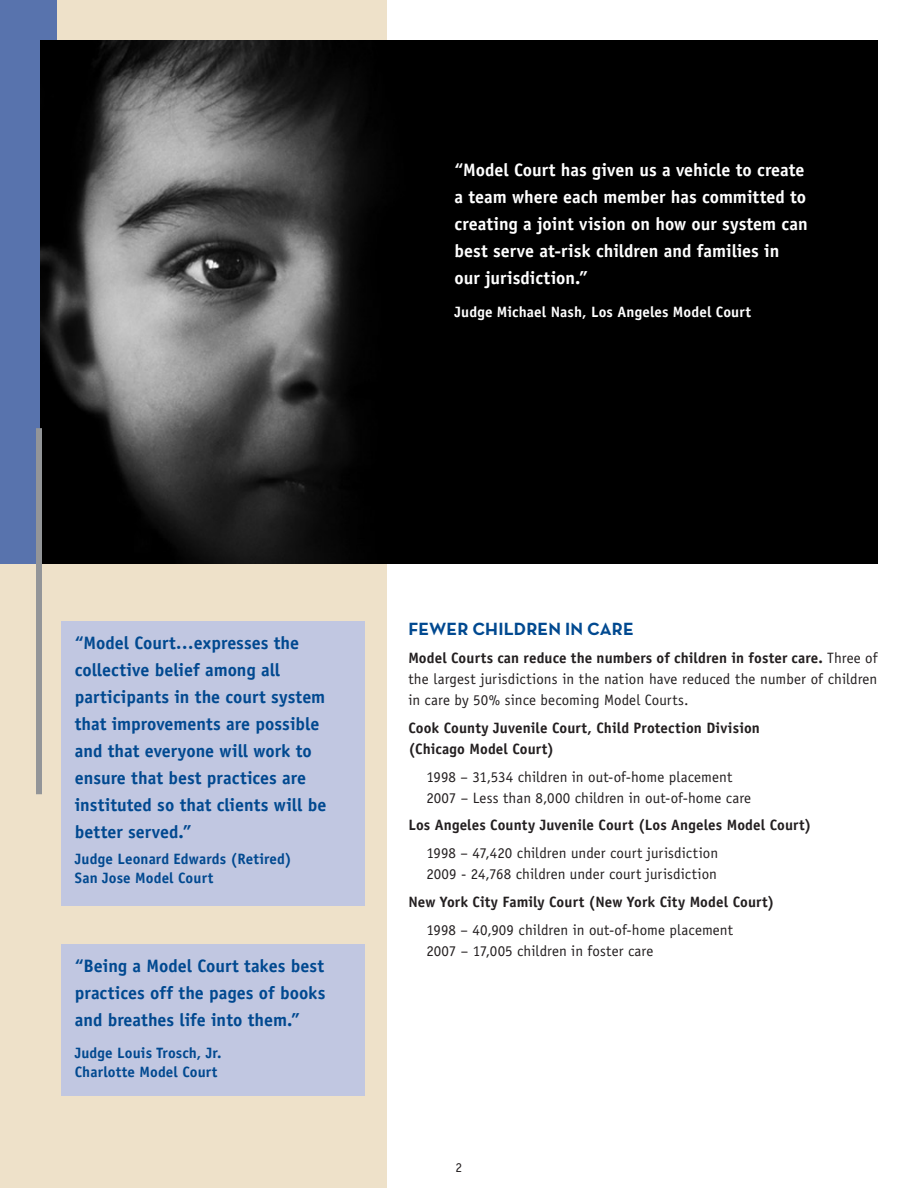
<style>
.page{position:relative;width:918px;height:1188px;background:#fff}
.page>*{position:absolute;margin:0;border:0;box-sizing:border-box;transform-origin:0 0}
.t1{font:700 18px/27px "Officina Sans";color:#014990;text-align:justify}
.t2{font:700 18px/27px "Officina Sans";color:#fff}
.t3{font:700 18px "Neutra Text";letter-spacing:.01em;color:#014990}
.t4{font:15px/21px "Officina Sans";letter-spacing:.005em;color:#231f20}
.t5{font:700 15px/21px "Officina Sans";letter-spacing:.005em;color:#231f20}
.t6{font:700 15px/19.5px "Officina Sans";letter-spacing:.005em;color:#014990}
.t7{font:700 15px "Officina Sans";letter-spacing:.01em;color:#fff}
.t8{font:13.5px "Officina Sans";color:#231f20}
.s1{font-weight:700}
</style>
<div class="page">
<div style="left:0;top:0;width:387px;height:1188px;background:#eee1c9"></div>
<div style="left:0;top:0;width:56px;height:564px;background:#5873ad"></div>
<img style="left:40px;top:40px;width:838px;height:524px">
<div style="left:36px;top:428px;width:6px;height:366px;background:#939598"></div>
<div style="left:61px;top:944px;width:303px;height:151px;background:#c1c7e1"></div>
<div style="left:61px;top:621px;width:303px;height:284px;background:#c1c7e1"></div>
<p class="t2" style="left:454px;top:156px;width:355px">“Model Court has given us a vehicle to create a team where each member has committed to creating a joint vision on how our system can best serve at-risk children and families in our jurisdiction.”</p>
<p class="t7" style="left:454px;top:303px;width:298px">Judge Michael Nash, Los Angeles Model Court</p>
<p class="t1" style="left:75px;top:629px;width:253px;text-align:left">“Model Court…expresses the collective belief among all participants in the court system that improvements are possible and that everyone will work to ensure that best practices are instituted so that clients will be better served.”</p>
<p class="t6" style="left:75px;top:849px;width:218px">Judge Leonard Edwards (Retired)<br>San Jose Model Court</p>
<p class="t1" style="left:75px;top:952px;width:252px">“Being a Model Court takes best practices off the pages of books and breathes life into them.”</p>
<p class="t6" style="left:75px;top:1043px;width:148px">Judge Louis Trosch, Jr.<br>Charlotte Model Court</p>
<p class="t3" style="left:408px;top:618px;width:227px">FEWER CHILDREN IN CARE</p>
<p class="t4" style="left:408px;top:648px;width:471px;text-align:justify"><span class="s1">Model Courts can reduce the numbers of children in foster care.</span> Three of the largest jurisdictions in the nation have reduced the number of children in care by 50% since becoming Model Courts.</p>
<p class="t5" style="left:408px;top:717px;width:353px">Cook County Juvenile Court, Child Protection Division (Chicago Model Court)</p>
<p class="t4" style="left:426px;top:766px;width:326px">1998 – 31,534 children in out-of-home placement<br>2007 – Less than 8,000 children in out-of-home care</p>
<p class="t5" style="left:408px;top:815px;width:405px">Los Angeles County Juvenile Court (Los Angeles Model Court)</p>
<p class="t4" style="left:426px;top:843px;width:293px">1998 – 47,420 children under court jurisdiction<br>2009 - 24,768 children under court jurisdiction</p>
<p class="t5" style="left:408px;top:891px;width:368px">New York City Family Court (New York City Model Court)</p>
<p class="t4" style="left:426px;top:919px;width:308px">1998 – 40,909 children in out-of-home placement<br>2007 – 17,005 children in foster care</p>
<p class="t8" style="left:456px;top:1160px;width:8px">2</p>
</div>
